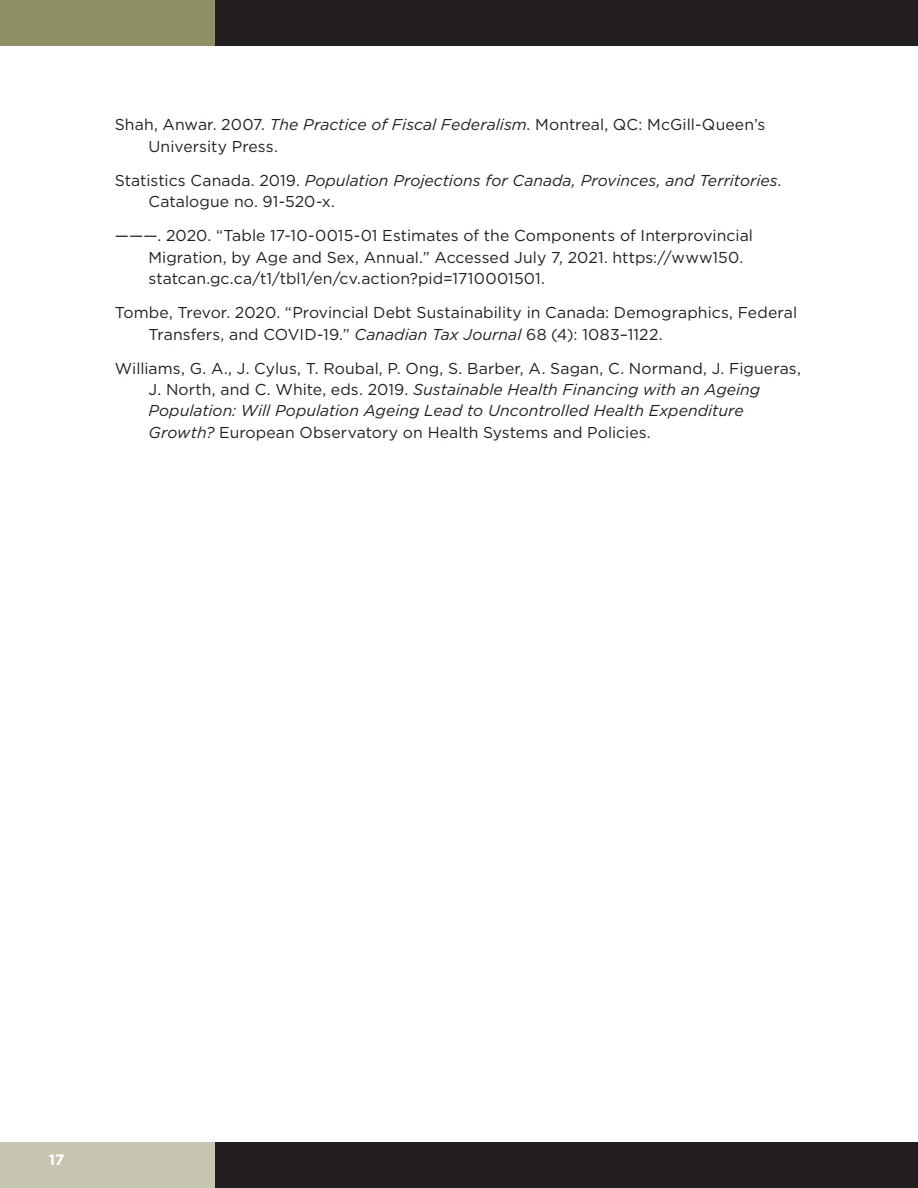
<style>
.page{position:relative;width:918px;height:1188px;background:#fff}
.page>*{position:absolute;margin:0;border:0;box-sizing:border-box;transform-origin:0 0}
.References_-_Hanging{font:15.75px/21.3px "Gotham";letter-spacing:.005em;color:#231f20}
.References_-_Hanging-2{font:italic 15.75px/21.3px "Gotham";color:#231f20}
.t1{font:700 15px "Gotham";color:#fff}
.s1{font-style:italic}
.s2{font-style:normal}
</style>
<div class="page">
<div style="left:0;top:1143px;width:215px;height:45px;background:#c7c5af"></div>
<div style="left:0;top:0;width:215px;height:45px;background:#8e8f66"></div>
<div style="left:215px;top:1143px;width:703px;height:45px;background:#231f20"></div>
<div style="left:215px;top:0;width:703px;height:45px;background:#231f20"></div>
<p class="References_-_Hanging" style="left:148px;top:114px;width:618px;text-indent:-34px">Shah, Anwar. 2007. <span class="s1">The Practice of Fiscal Federalism</span>. Montreal, QC: McGill-Queen’s<br>University Press.</p>
<p class="References_-_Hanging-2" style="left:148px;top:169px;width:635px;text-indent:-34px"><span class="s2">Statistics Canada. 2019.</span> Population Projections for Canada, Provinces, and Territories<span class="s2">.<br>Catalogue no. 91-520-x.</span></p>
<p class="References_-_Hanging" style="left:148px;top:225px;width:606px;text-indent:-34px">———. 2020. “Table 17-10-0015-01 Estimates of the Components of Interprovincial<br>Migration, by Age and Sex, Annual.” Accessed July 7, 2021. https://www150. statcan.gc.ca/t1/tbl1/en/cv.action?pid=1710001501.</p>
<p class="References_-_Hanging" style="left:148px;top:302px;width:650px;text-indent:-34px">Tombe, Trevor. 2020. “Provincial Debt Sustainability in Canada: Demographics, Federal<br>Transfers, and COVID-19.” <span class="s1">Canadian Tax Journal</span> 68 (4): 1083–1122.</p>
<p class="References_-_Hanging" style="left:148px;top:357px;width:654px;text-indent:-34px">Williams, G. A., J. Cylus, T. Roubal, P. Ong, S. Barber, A. Sagan, C. Normand, J. Figueras, J. North, and C. White, eds. 2019. <span class="s1">Sustainable Health Financing with an Ageing Population: Will Population Ageing Lead to Uncontrolled Health Expenditure Growth?</span> European Observatory on Health Systems and Policies.</p>
<p class="t1" style="left:49px;top:1150px;width:17px">17</p>
</div>
